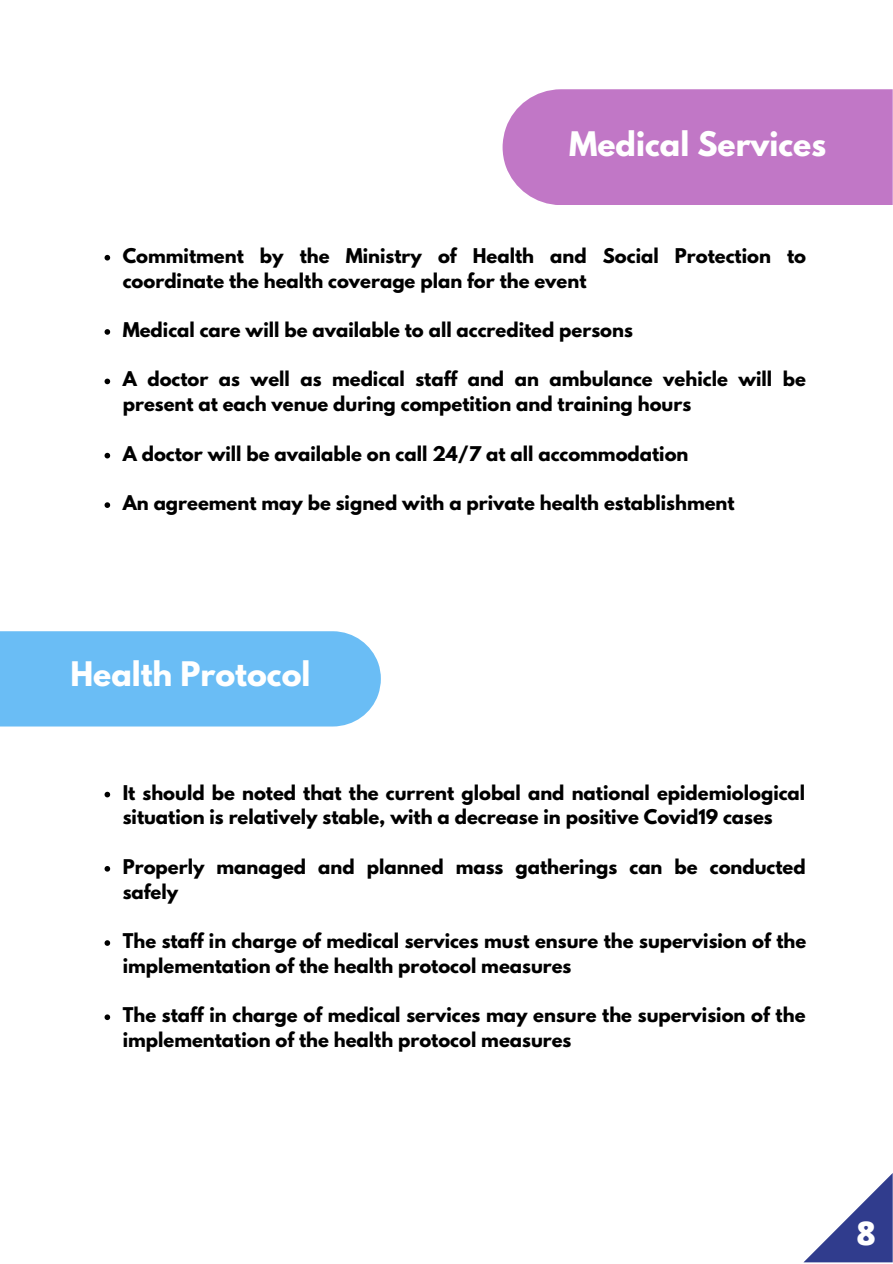
<style>
.page{position:relative;width:893px;height:1264px;background:#fff}
.page>*{position:absolute;margin:0;border:0;box-sizing:border-box;transform-origin:0 0}
.t1{font:800 33px "Open Sans";color:#fff}
.t2{font:700 30px "League Spartan";color:#fff}
.t3{font:700 18px/24.8px "League Spartan";color:#000}
</style>
<div class="page">
<svg style="left:804px;top:1174px;width:88px;height:88px"></svg>
<div style="left:502px;top:89px;width:390px;height:116px;background:#c177c6"></div>
<svg style="left:104px;top:255px;width:6px;height:5px"></svg>
<svg style="left:104px;top:329px;width:6px;height:6px"></svg>
<svg style="left:104px;top:378px;width:6px;height:6px"></svg>
<svg style="left:104px;top:453px;width:6px;height:5px"></svg>
<svg style="left:104px;top:502px;width:6px;height:6px"></svg>
<div style="left:0;top:631px;width:381px;height:95px;background:#6abdf5"></div>
<svg style="left:104px;top:791px;width:6px;height:6px"></svg>
<svg style="left:104px;top:866px;width:6px;height:5px"></svg>
<svg style="left:104px;top:940px;width:6px;height:5px"></svg>
<svg style="left:104px;top:1014px;width:6px;height:6px"></svg>
<p class="t2" style="left:569px;top:129px;width:258px">Medical Services</p>
<p class="t3" style="left:123px;top:245px;width:684px">Commitment by the Ministry of Health and Social Protection to coordinate the health coverage plan for the event</p>
<p class="t3" style="left:123px;top:320px;width:511px">Medical care will be available to all accredited persons</p>
<p class="t3" style="left:123px;top:369px;width:684px">A doctor as well as medical staff and an ambulance vehicle will be present at each venue during competition and training hours</p>
<p class="t3" style="left:123px;top:443px;width:567px">A doctor will be available on call 24/7 at all accommodation</p>
<p class="t3" style="left:123px;top:493px;width:613px">An agreement may be signed with a private health establishment</p>
<p class="t2" style="left:70px;top:659px;width:241px">Health Protocol</p>
<p class="t3" style="left:123px;top:782px;width:684px">It should be noted that the current global and national epidemiological situation is relatively stable, with a decrease in positive Covid19 cases</p>
<p class="t3" style="left:123px;top:856px;width:684px">Properly managed and planned mass gatherings can be conducted safely</p>
<p class="t3" style="left:123px;top:930px;width:685px">The staff in charge of medical services must ensure the supervision of the implementation of the health protocol measures</p>
<p class="t3" style="left:123px;top:1004px;width:684px">The staff in charge of medical services may ensure the supervision of the implementation of the health protocol measures</p>
<p class="t1" style="left:856px;top:1209px;width:21px">8</p>
</div>
